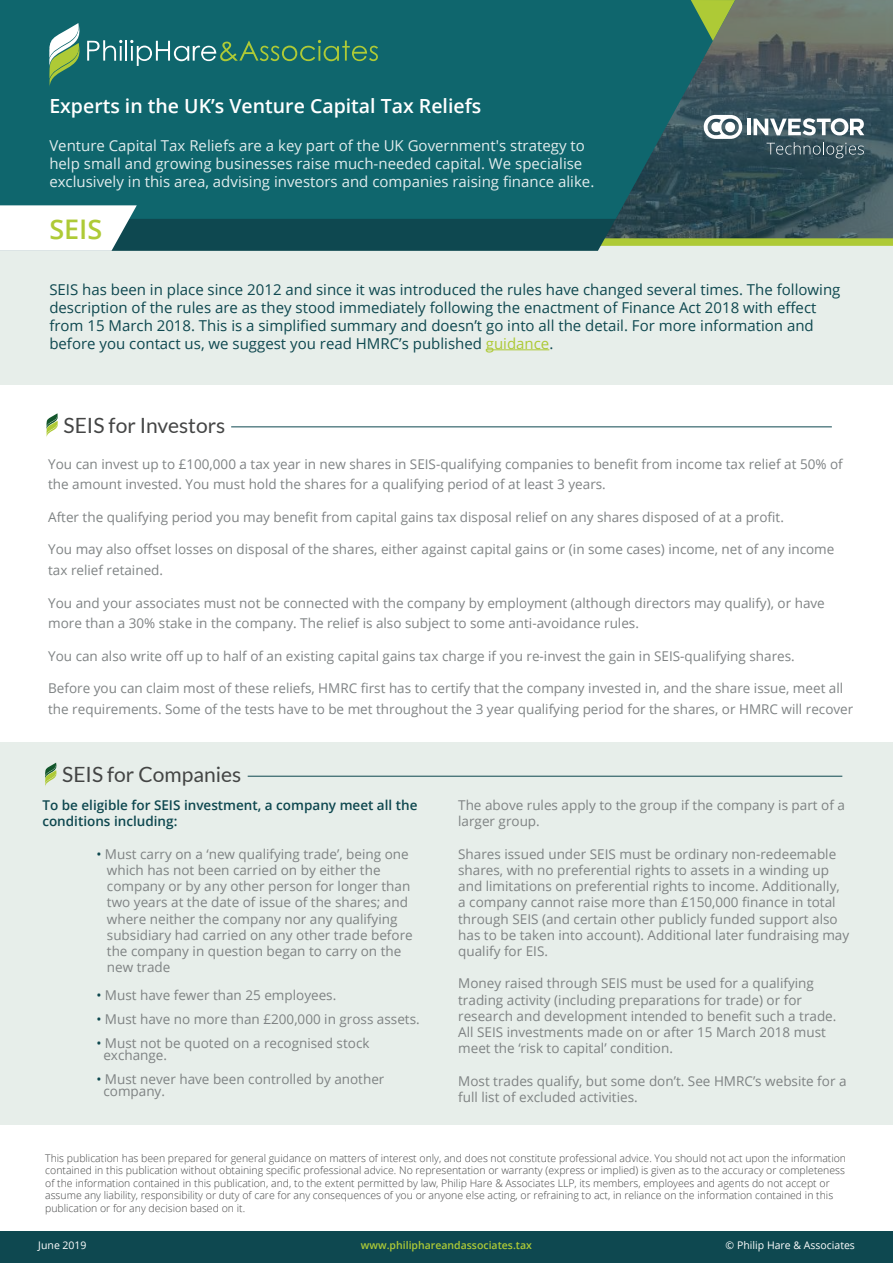
<style>
.page{position:relative;width:893px;height:1263px;background:#fff}
.page>*{position:absolute;margin:0;border:0;box-sizing:border-box;transform-origin:0 0}
.t1{font:600 27px "Open Sans";color:#aeca36}
.t2{font:21px "Lato";color:#444545}
.t3{font:600 19.5px "Open Sans";color:#fff}
.t4{font:15px/18px "Open Sans";color:#0e4850}
.t5{font:15px/18px "Open Sans";color:rgb(255 255 255/.88)}
.t6{font:13.5px/16.2px "Open Sans";color:#7f8384}
.t7{font:600 13.5px/16.2px "Open Sans";color:#0e4850}
.t8{font:300 10.5px/12.6px "Open Sans";color:#444545}
.t9{font:600 10.5px "Open Sans";color:#aeca36}
.t10{font:10.5px "Open Sans";color:#fff}
.s1{color:#aeca36}
.s2{color:#0e4850}
</style>
<div class="page">
<svg style="left:623px;top:0;width:270px;height:238px;background:#45595d"></svg>
<div style="left:0;top:242px;width:893px;height:143px;background:#e7eeea"></div>
<div style="left:435px;top:238px;width:458px;height:8px;background:#aeca36"></div>
<svg style="left:0;top:0;width:735px;height:219px;background:#12636a"></svg>
<svg style="left:0;top:205px;width:623px;height:46px"></svg>
<svg style="left:558px;top:37px;width:3px;height:5px"></svg>
<div style="left:0;top:742px;width:893px;height:382px;background:#e7eeea"></div>
<div style="left:0;top:1231px;width:893px;height:32px;background:#0e4850"></div>
<hr style="left:486px;top:349px;width:63px;height:1px;background:#aeca36">
<svg style="left:46px;top:413px;width:12px;height:24px"></svg>
<hr style="left:231px;top:427px;width:601px;height:1px;background:#0e4850">
<svg style="left:45px;top:763px;width:12px;height:23px"></svg>
<hr style="left:248px;top:776px;width:594px;height:1px;background:#0e4850">
<hr style="left:125px;top:40px;width:2px;height:21px;background:#fff">
<svg style="left:130px;top:40px;width:248px;height:26px;background:#327c70"></svg>
<svg style="left:49px;top:23px;width:73px;height:64px;background:#44887d"></svg>
<svg style="left:691px;top:0;width:44px;height:41px;background:#779c50"></svg>
<svg style="left:766px;top:142px;width:98px;height:16px;background:#4b636b"></svg>
<svg style="left:704px;top:115px;width:38px;height:24px"></svg>
<hr style="left:747px;top:119px;width:4px;height:16px;background:#fff">
<svg style="left:753px;top:118px;width:111px;height:17px"></svg>
<h3 class="t3" style="left:49px;top:92px;width:433px">Experts in the UK’s Venture Capital Tax Reliefs</h3>
<p class="t5" style="left:49px;top:136px;width:546px">Venture Capital Tax Reliefs are a key part of the UK Government's strategy to help small and growing businesses raise much-needed capital. We specialise exclusively in this area, advising investors and companies raising finance alike.</p>
<h1 class="t1" style="left:49px;top:210px;width:55px">SEIS</h1>
<p class="t4" style="left:49px;top:280px;width:793px">SEIS has been in place since 2012 and since it was introduced the rules have changed several times. The following description of the rules are as they stood immediately following the enactment of Finance Act 2018 with effect from 15 March 2018. This is a simplified summary and doesn’t go into all the detail. For more information and before you contact us, we suggest you read HMRC’s published <span class="s1">guidance</span>.</p>
<h2 class="t2" style="left:64px;top:412px;width:163px">SEIS for Investors</h2>
<p class="t6" style="left:48px;top:453px;width:796px;line-height:20.4px">You can invest up to £100,000 a tax year in new shares in SEIS-qualifying companies to benefit from income tax relief at 50% of the amount invested. You must hold the shares for a qualifying period of at least 3 years.</p>
<p class="t6" style="left:48px;top:509px;width:737px">After the qualifying period you may benefit from capital gains tax disposal relief on any shares disposed of at a profit.</p>
<p class="t6" style="left:48px;top:539px;width:788px;line-height:20.4px">You may also offset losses on disposal of the shares, either against capital gains or (in some cases) income, net of any income tax relief retained.</p>
<p class="t6" style="left:48px;top:592px;width:778px;line-height:20.4px">You and your associates must not be connected with the company by employment (although directors may qualify), or have more than a 30% stake in the company. The relief is also subject to some anti-avoidance rules.</p>
<p class="t6" style="left:48px;top:648px;width:748px">You can also write off up to half of an existing capital gains tax charge if you re-invest the gain in SEIS-qualifying shares.</p>
<p class="t6" style="left:48px;top:678px;width:807px;line-height:20.4px">Before you can claim most of these reliefs, HMRC first has to certify that the company invested in, and the share issue, meet all the requirements. Some of the tests have to be met throughout the 3 year qualifying period for the shares, or HMRC will recover</p>
<h2 class="t2" style="left:62px;top:761px;width:180px">SEIS for Companies</h2>
<p class="t7" style="left:42px;top:797px;width:377px">To be eligible for SEIS investment, a company meet all the conditions including:</p>
<p class="t6" style="left:107px;top:845px;width:307px;text-indent:-11px"><span class="s2">•</span> Must carry on a ‘new qualifying trade’, being one which has not been carried on by either the company or by any other person for longer than two years at the date of issue of the shares; and where neither the company nor any qualifying subsidiary had carried on any other trade before the company in question began to carry on the new trade</p>
<p class="t6" style="left:96px;top:987px;width:241px"><span class="s2">•</span> Must have fewer than 25 employees.</p>
<p class="t6" style="left:96px;top:1011px;width:325px"><span class="s2">•</span> Must have no more than £200,000 in gross assets.</p>
<p class="t6" style="left:103px;top:1037px;width:268px;line-height:12px;text-indent:-7px"><span class="s2">•</span> Must not be quoted on a recognised stock exchange.</p>
<p class="t6" style="left:103px;top:1073px;width:283px;line-height:12px;text-indent:-7px"><span class="s2">•</span> Must never have been controlled by another company.</p>
<p class="t6" style="left:458px;top:797px;width:388px">The above rules apply to the group if the company is part of a larger group.</p>
<p class="t6" style="left:458px;top:845px;width:392px">Shares issued under SEIS must be ordinary non-redeemable shares, with no preferential rights to assets in a winding up and limitations on preferential rights to income. Additionally, a company cannot raise more than £150,000 finance in total through SEIS (and certain other publicly funded support also has to be taken into account). Additional later fundraising may qualify for EIS.</p>
<p class="t6" style="left:458px;top:975px;width:380px">Money raised through SEIS must be used for a qualifying trading activity (including preparations for trade) or for research and development intended to benefit such a trade.<br>All SEIS investments made on or after 15 March 2018 must meet the ‘risk to capital’ condition.</p>
<p class="t6" style="left:458px;top:1072px;width:390px">Most trades qualify, but some don’t. See HMRC’s website for a full list of excluded activities.</p>
<p class="t8" style="left:45px;top:1151px;width:802px">This publication has been prepared for general guidance on matters of interest only, and does not constitute professional advice. You should not act upon the information contained in this publication without obtaining specific professional advice. No representation or warranty (express or implied) is given as to the accuracy or completeness of the information contained in this publication, and, to the extent permitted by law, Philip Hare &amp; Associates LLP, its members, employees and agents do not accept or assume any liability, responsibility or duty of care for any consequences of you or anyone else acting, or refraining to act, in reliance on the information contained in this publication or for any decision based on it.</p>
<p class="t10" style="left:38px;top:1238px;width:50px">June 2019</p>
<p class="t9" style="left:361px;top:1237px;width:172px">www.philiphareandassociates.tax</p>
<p class="t10" style="left:726px;top:1238px;width:131px">© Philip Hare &amp; Associates</p>
</div>
